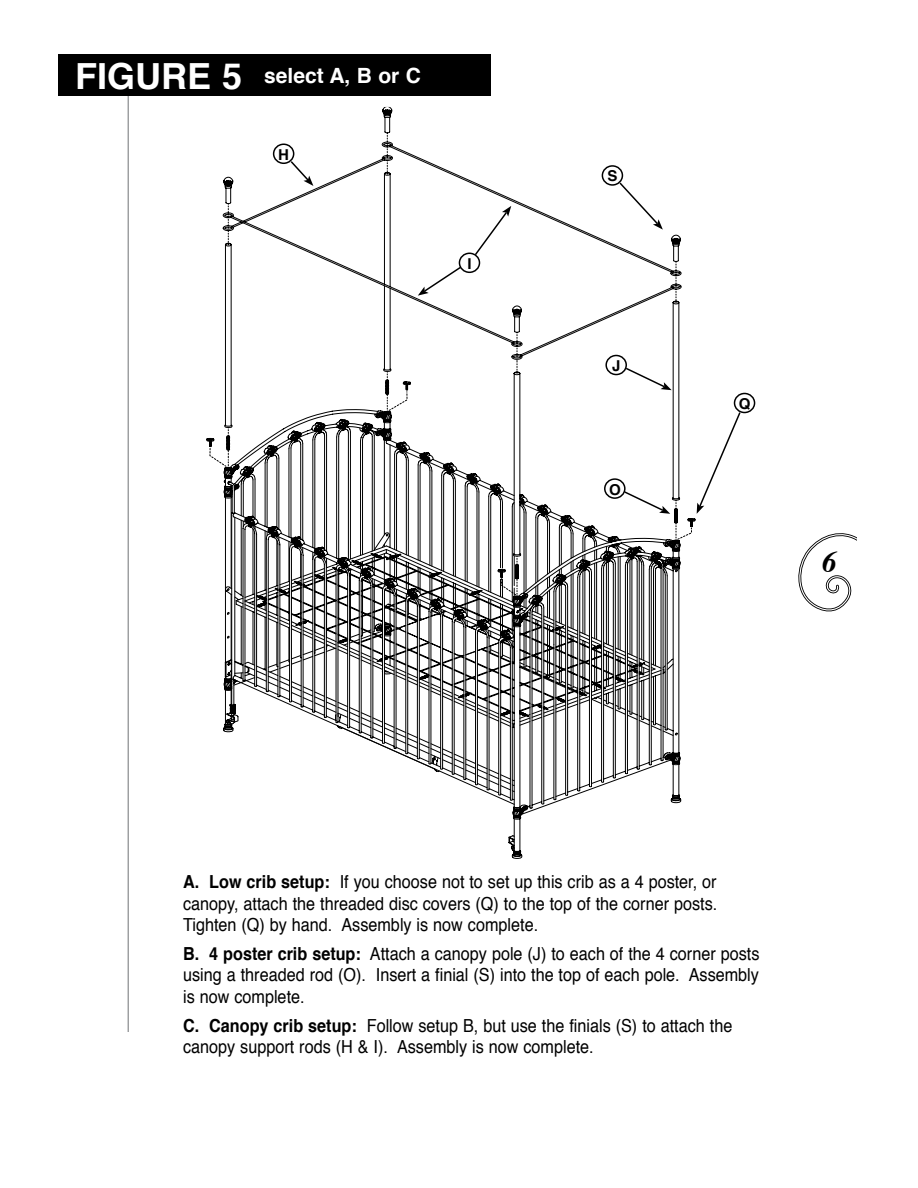
<style>
.page{position:relative;width:918px;height:1188px;background:#fff}
.page>*{position:absolute;margin:0;border:0;box-sizing:border-box;transform-origin:0 0}
.t1{font:italic 700 30px "Times";color:#000}
.t2{font:700 21px "Helvetica";color:#fff}
.t3{font:18px/21.8px "Helvetica";color:#000;text-align:justify;scale:.9 1}
.t4{font:700 15px "Helvetica";color:#000}
.s1{font-size:36px}
.s2{font-weight:700}
</style>
<div class="page">
<hr style="left:128px;top:60px;width:1px;height:972px;background:#808285">
<svg style="left:798px;top:533px;width:58px;height:78px"></svg>
<div style="left:58px;top:54px;width:432px;height:42px;background:#000"></div>
<svg style="left:222px;top:107px;width:460px;height:740px"></svg>
<svg style="left:226px;top:380px;width:469px;height:199px"></svg>
<svg style="left:388px;top:382px;width:23px;height:29px"></svg>
<svg style="left:207px;top:438px;width:20px;height:29px"></svg>
<svg style="left:224px;top:424px;width:9px;height:4px"></svg>
<svg style="left:230px;top:521px;width:463px;height:295px"></svg>
<svg style="left:382px;top:368px;width:10px;height:4px"></svg>
<div style="left:734px;top:393px;width:21px;height:20px;border:2px solid #000;border-radius:50%"></div>
<svg style="left:697px;top:411px;width:45px;height:103px"></svg>
<div style="left:604px;top:478px;width:22px;height:21px;border:2px solid #000;border-radius:50%"></div>
<svg style="left:623px;top:490px;width:58px;height:24px"></svg>
<div style="left:459px;top:253px;width:21px;height:20px;border:2px solid #000;border-radius:50%"></div>
<svg style="left:473px;top:206px;width:38px;height:51px"></svg>
<div style="left:273px;top:144px;width:21px;height:20px;border:2px solid #000;border-radius:50%"></div>
<svg style="left:289px;top:160px;width:24px;height:26px"></svg>
<div style="left:602px;top:165px;width:21px;height:21px;border:2px solid #000;border-radius:50%"></div>
<svg style="left:618px;top:181px;width:45px;height:49px"></svg>
<svg style="left:418px;top:265px;width:45px;height:31px"></svg>
<div style="left:605px;top:355px;width:22px;height:20px;border:2px solid #000;border-radius:50%"></div>
<svg style="left:624px;top:366px;width:48px;height:24px"></svg>
<p class="t2" style="left:75px;top:58px;width:347px"><span class="s1">FIGURE 5</span> select A, B or C</p>
<p class="t4" style="left:278px;top:142px;width:12px">H</p>
<p class="t4" style="left:467px;top:251px;width:6px">I</p>
<p class="t4" style="left:607px;top:164px;width:12px">S</p>
<p class="t4" style="left:612px;top:354px;width:10px">J</p>
<p class="t4" style="left:609px;top:477px;width:13px">O</p>
<p class="t4" style="left:739px;top:391px;width:13px">Q</p>
<h1 class="t1" style="left:822px;top:534px;width:16px">6</h1>
<p class="t3" style="left:183px;top:871px;width:595px"><span class="s2">A. Low crib setup:</span> If you choose not to set up this crib as a 4 poster, or canopy, attach the threaded disc covers (Q) to the top of the corner posts.<br>Tighten (Q) by hand. Assembly is now complete.</p>
<p class="t3" style="left:183px;top:943px;width:642px"><span class="s2">B. 4 poster crib setup:</span> Attach a canopy pole (J) to each of the 4 corner posts using a threaded rod (O). Insert a finial (S) into the top of each pole. Assembly is now complete.</p>
<p class="t3" style="left:183px;top:1015px;width:612px"><span class="s2">C. Canopy crib setup:</span> Follow setup B, but use the finials (S) to attach the canopy support rods (H &amp; I). Assembly is now complete.</p>
</div>
